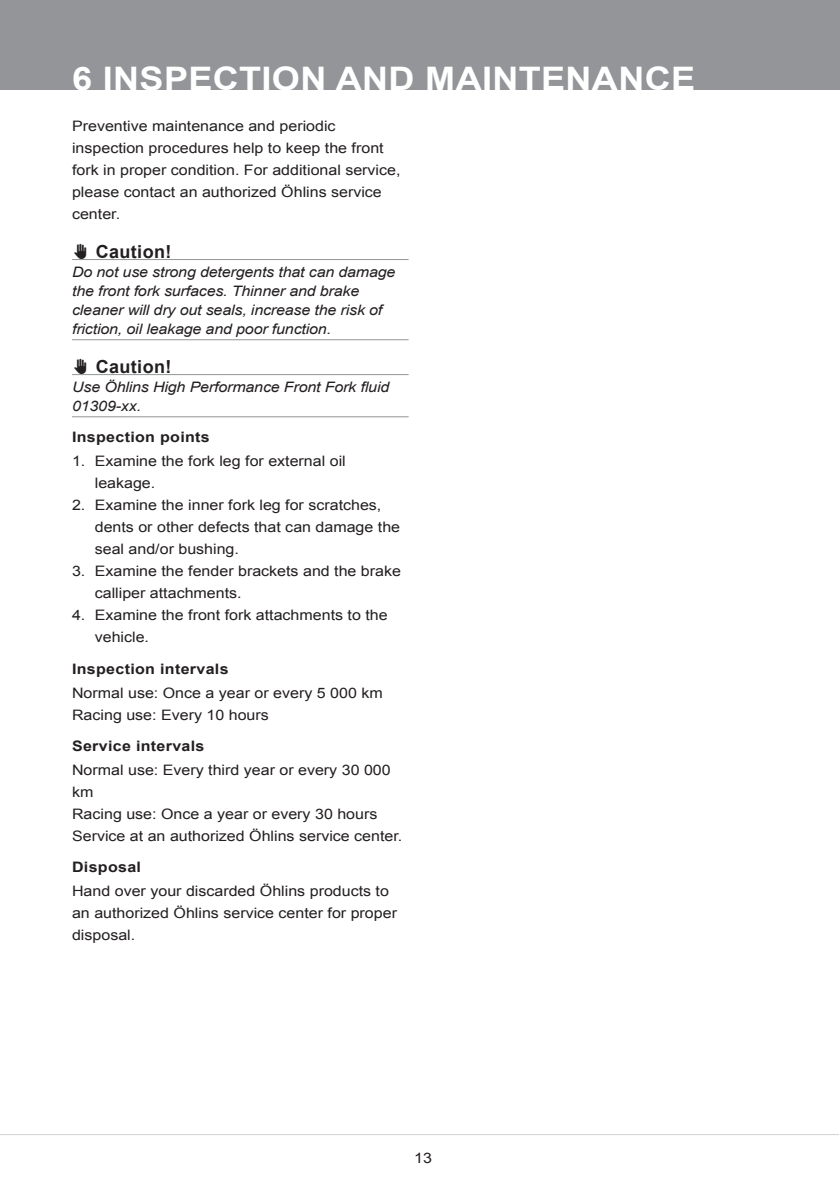
<style>
.page{position:relative;width:840px;height:1191px;background:#fff}
.page>*{position:absolute;margin:0;border:0;box-sizing:border-box;transform-origin:0 0}
.t1{font:700 32.4px "Arial";letter-spacing:.01em;color:#fff;scale:1.11 1}
.t2{font:700 18px "Arial";color:#231f20}
.t3{font:14.4px/22px "Arial";color:#231f20;scale:1.11 1}
.t4{font:italic 14.4px/19px "Arial";letter-spacing:-.01em;color:#231f20;scale:1.11 1}
.t5{font:700 14.4px "Arial";letter-spacing:.02em;color:#231f20;scale:1.11 1}
</style>
<div class="page">
<div style="left:0;top:0;width:839px;height:90px;background:#939598"></div>
<hr style="left:0;top:1134px;width:838px;height:1px;background:#d1d2d4">
<hr style="left:72px;top:259px;width:336px;height:1px;background:#939598">
<hr style="left:72px;top:339px;width:336px;height:1px;background:#939598">
<hr style="left:72px;top:374px;width:336px;height:1px;background:#939598">
<hr style="left:72px;top:416px;width:336px;height:1px;background:#939598">
<h1 class="t1" style="left:72px;top:57px;width:562px">6 INSPECTION AND MAINTENANCE</h1>
<p class="t3" style="left:72px;top:115px;width:297px">Preventive maintenance and periodic inspection procedures help to keep the front fork in proper condition. For additional service, please contact an authorized Öhlins service center.</p>
<p class="t2" style="left:72px;top:239px;width:28px">✋✋Caution!</p>
<p class="t4" style="left:72px;top:262px;width:293px">Do not use strong detergents that can damage the front fork surfaces. Thinner and brake cleaner will dry out seals, increase the risk of friction, oil leakage and poor function.</p>
<p class="t2" style="left:72px;top:354px;width:28px">✋✋Caution!</p>
<p class="t4" style="left:72px;top:377px;width:287px">Use Öhlins High Performance Front Fork fluid<br>01309-xx.</p>
<p class="t5" style="left:72px;top:427px;width:125px">Inspection points</p>
<p class="t3" style="left:95px;top:450px;width:227px;text-indent:-23px">1. Examine the fork leg for external oil leakage.</p>
<p class="t3" style="left:95px;top:494px;width:276px;text-indent:-23px">2. Examine the inner fork leg for scratches, dents or other defects that can damage the seal and/or bushing.</p>
<p class="t3" style="left:95px;top:560px;width:277px;text-indent:-23px">3. Examine the fender brackets and the brake calliper attachments.</p>
<p class="t3" style="left:95px;top:604px;width:265px;text-indent:-23px">4. Examine the front fork attachments to the vehicle.</p>
<p class="t5" style="left:72px;top:659px;width:142px">Inspection intervals</p>
<p class="t3" style="left:72px;top:682px;width:281px">Normal use: Once a year or every 5 000 km<br>Racing use: Every 10 hours</p>
<p class="t5" style="left:72px;top:736px;width:121px">Service intervals</p>
<p class="t3" style="left:72px;top:759px;width:299px">Normal use: Every third year or every 30 000 km<br>Racing use: Once a year or every 30 hours Service at an authorized Öhlins service center.</p>
<p class="t5" style="left:72px;top:857px;width:64px">Disposal</p>
<p class="t3" style="left:72px;top:880px;width:294px">Hand over your discarded Öhlins products to an authorized Öhlins service center for proper disposal.</p>
<p class="t3" style="left:414px;top:1147px;width:18px">13</p>
</div>
